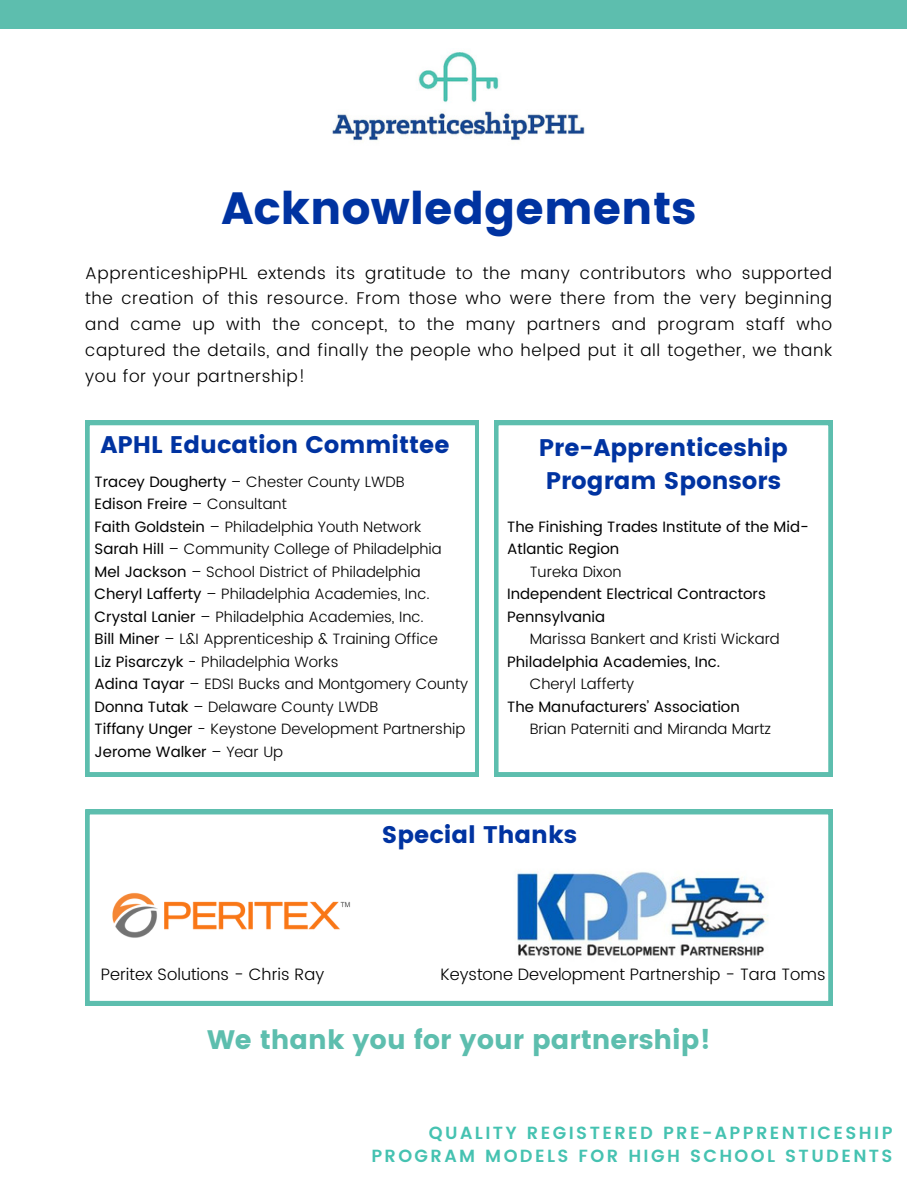
<style>
.page{position:relative;width:918px;height:1188px;background:#fff}
.page>*{position:absolute;margin:0;border:0;box-sizing:border-box;transform-origin:0 0}
.t1{font:45px "Poppins";color:#0033a1}
.t2{font:26.7px "Poppins";color:#5dbeae}
.t3{font:24px/32.7px "Poppins";color:#0033a1}
.t4{font:600 17.55px/23.7px "Poppins";letter-spacing:.135em;color:#45c2b1;text-align:right}
.t5{font:300 16.95px/25.8px "Poppins";letter-spacing:.035em;color:#000;text-align:justify}
.t6{font:300 16.5px "Poppins";color:#000}
.t7{font:300 15px "Poppins";color:#000}
.t8{font:15px/22.5px "Poppins";color:#000}
.s1{font-weight:400}
.s2{font-weight:300}
</style>
<div class="page">
<div style="left:0;top:0;width:907px;height:29px;background:#5dbeae"></div>
<img style="left:332px;top:52px;width:253px;height:89px">
<svg style="left:85px;top:421px;width:394px;height:355px"></svg>
<svg style="left:494px;top:421px;width:339px;height:355px"></svg>
<svg style="left:85px;top:810px;width:747px;height:195px"></svg>
<img style="left:101px;top:865px;width:252px;height:101px">
<img style="left:507px;top:865px;width:268px;height:101px">
<p class="t1" style="left:222px;top:182px;width:476px">Acknowledgements</p>
<p class="t5" style="left:85px;top:260px;width:748px">ApprenticeshipPHL extends its gratitude to the many contributors who supported the creation of this resource. From those who were there from the very beginning and came up with the concept, to the many partners and program staff who captured the details, and finally the people who helped put it all together, we thank you for your partnership!</p>
<h1 class="t3" style="left:100px;top:429px;width:351px">APHL Education Committee</h1>
<h5 class="t7" style="left:95px;top:473px;width:312px"><span class="s1">Tracey Dougherty</span> – Chester County LWDB</h5>
<h3 class="t8" style="left:95px;top:493px;width:194px">Edison Freire <span class="s2">– Consultant</span></h3>
<p class="t7" style="left:95px;top:518px;width:328px"><span class="s1">Faith Goldstein</span> – Philadelphia Youth Network</p>
<p class="t7" style="left:95px;top:540px;width:349px"><span class="s1">Sarah Hill</span> – Community College of Philadelphia</p>
<p class="t7" style="left:95px;top:563px;width:328px"><span class="s1">Mel Jackson</span> – School District of Philadelphia</p>
<p class="t7" style="left:95px;top:585px;width:337px"><span class="s1">Cheryl Lafferty</span> – Philadelphia Academies, Inc.</p>
<p class="t7" style="left:95px;top:608px;width:331px"><span class="s1">Crystal Lanier</span> – Philadelphia Academies, Inc.</p>
<p class="t7" style="left:95px;top:630px;width:345px"><span class="s1">Bill Miner</span> – L&amp;I Apprenticeship &amp; Training Office</p>
<p class="t7" style="left:95px;top:653px;width:245px"><span class="s1">Liz Pisarczyk</span> - Philadelphia Works</p>
<p class="t7" style="left:95px;top:675px;width:375px"><span class="s1">Adina Tayar</span> – EDSI Bucks and Montgomery County</p>
<p class="t7" style="left:95px;top:698px;width:285px"><span class="s1">Donna Tutak</span> – Delaware County LWDB</p>
<p class="t7" style="left:95px;top:720px;width:372px"><span class="s1">Tiffany Unger</span> - Keystone Development Partnership</p>
<p class="t8" style="left:95px;top:740px;width:190px">Jerome Walker <span class="s2">– Year Up</span></p>
<p class="t3" style="left:539px;top:432px;width:251px">Pre-Apprenticeship<br>Program Sponsors</p>
<p class="t8" style="left:507px;top:515px;width:303px">The Finishing Trades Institute of the Mid-<br>Atlantic Region</p>
<p class="t7" style="left:530px;top:563px;width:93px">Tureka Dixon</p>
<p class="t8" style="left:507px;top:583px;width:260px">Independent Electrical Contractors<br>Pennsylvania</p>
<p class="t7" style="left:530px;top:630px;width:252px">Marissa Bankert and Kristi Wickard</p>
<p class="t8" style="left:507px;top:650px;width:215px">Philadelphia Academies, Inc.</p>
<p class="t7" style="left:530px;top:675px;width:106px">Cheryl Lafferty</p>
<p class="t8" style="left:507px;top:695px;width:234px">The Manufacturers’ Association</p>
<h3 class="t7" style="left:530px;top:720px;width:243px">Brian Paterniti and Miranda Martz</h3>
<p class="t3" style="left:382px;top:818px;width:197px">Special Thanks</p>
<h5 class="t6" style="left:101px;top:965px;width:225px">Peritex Solutions - Chris Ray</h5>
<h2 class="t6" style="left:440px;top:965px;width:387px">Keystone Development Partnership - Tara Toms</h2>
<h3 class="t2" style="left:207px;top:1024px;width:505px">We thank you for your partnership!</h3>
<p class="t4" style="left:371px;top:1121px;width:523px">QUALITY REGISTERED PRE-APPRENTICESHIP<br>PROGRAM MODELS FOR HIGH SCHOOL STUDENTS</p>
</div>
